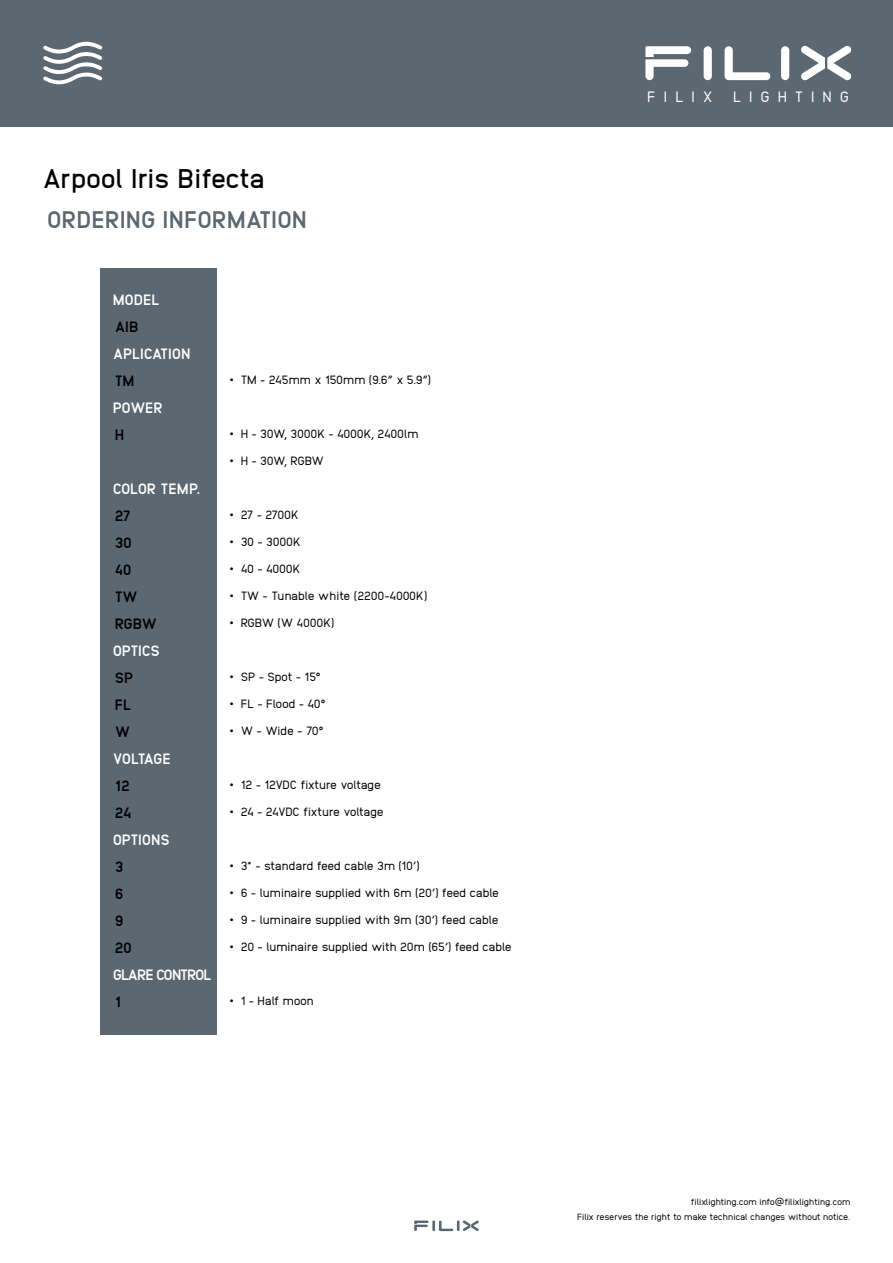
<style>
.page{position:relative;width:893px;height:1263px;background:#fff}
.page>*{position:absolute;margin:0;border:0;box-sizing:border-box;transform-origin:0 0}
.t1{font:700 27px "Anodina";letter-spacing:-.04em;color:#000}
.t2{font:800 24px "Anodina";letter-spacing:-.01em;color:#5b6771}
.t3{font:800 15px "Anodina";letter-spacing:-.02em;color:#fff}
.t4{font:800 15px/27px "Anodina";letter-spacing:-.02em;color:#000}
.t5{font:15px "Anodina";letter-spacing:.53em;color:#fff}
.t6{font:800 15px "Anodina";letter-spacing:-.08em;color:#fff}
.t7{font:800 15px/27px "Anodina";letter-spacing:-.04em;color:#000}
.t8{font:800 15px "Anodina";letter-spacing:-.07em;color:#fff}
.t9{font:12px "Anodina";letter-spacing:-.02em;color:#000}
.t10{font:12px "Anodina";letter-spacing:.01em;color:#000}
.t11{font:12px "Anodina";letter-spacing:-.04em;color:#000}
.t12{font:9px/15px "Anodina";letter-spacing:-.02em;color:#000;text-align:right}
</style>
<div class="page">
<div style="left:0;top:0;width:893px;height:126px;background:#5b6771"></div>
<div style="left:704px;top:46px;width:8px;height:34px;background:#fff;border-radius:4px"></div>
<svg style="left:725px;top:46px;width:45px;height:34px"></svg>
<div style="left:781px;top:46px;width:8px;height:34px;background:#fff;border-radius:4px"></div>
<svg style="left:801px;top:45px;width:51px;height:36px"></svg>
<svg style="left:645px;top:46px;width:46px;height:34px"></svg>
<svg style="left:43px;top:41px;width:60px;height:44px"></svg>
<div style="left:100px;top:268px;width:117px;height:766px;background:#5b6771"></div>
<svg style="left:414px;top:1220px;width:65px;height:11px"></svg>
<h1 class="t1" style="left:43px;top:159px;width:224px">Arpool Iris Bifecta</h1>
<h2 class="t2" style="left:47px;top:202px;width:262px">ORDERING INFORMATION</h2>
<p class="t3" style="left:113px;top:289px;width:49px">MODEL</p>
<p class="t4" style="left:115px;top:313px;width:25px">AIB</p>
<p class="t3" style="left:113px;top:343px;width:79px">APLICATION</p>
<p class="t4" style="left:115px;top:367px;width:21px">TM</p>
<p class="t3" style="left:113px;top:397px;width:52px">POWER</p>
<p class="t4" style="left:115px;top:421px;width:11px">H</p>
<p class="t3" style="left:113px;top:478px;width:89px">COLOR TEMP.</p>
<p class="t7" style="left:115px;top:502px;width:44px">27<br>30<br>40<br>TW<br>RGBW</p>
<p class="t3" style="left:113px;top:640px;width:49px">OPTICS</p>
<p class="t4" style="left:115px;top:664px;width:20px">SP<br>FL<br>W</p>
<p class="t8" style="left:113px;top:748px;width:59px">VOLTAGE</p>
<p class="t4" style="left:115px;top:772px;width:18px">12<br>24</p>
<p class="t3" style="left:113px;top:829px;width:59px">OPTIONS</p>
<p class="t4" style="left:115px;top:853px;width:19px">3<br>6<br>9<br>20</p>
<p class="t6" style="left:113px;top:964px;width:101px">GLARE CONTROL</p>
<p class="t4" style="left:115px;top:988px;width:8px">1</p>
<p class="t10" style="left:230px;top:371px;width:203px">• TM - 245mm x 150mm (9.6” x 5.9”)</p>
<p class="t9" style="left:230px;top:425px;width:190px">• H - 30W, 3000K - 4000K, 2400lm</p>
<p class="t9" style="left:230px;top:452px;width:96px">• H - 30W, RGBW</p>
<p class="t9" style="left:230px;top:506px;width:71px">• 27 - 2700K</p>
<p class="t9" style="left:230px;top:533px;width:73px">• 30 - 3000K</p>
<p class="t9" style="left:230px;top:560px;width:72px">• 40 - 4000K</p>
<p class="t9" style="left:230px;top:587px;width:199px">• TW - Tunable white (2200-4000K)</p>
<p class="t9" style="left:230px;top:614px;width:106px">• RGBW (W 4000K)</p>
<p class="t9" style="left:230px;top:668px;width:93px">• SP - Spot - 15°</p>
<p class="t9" style="left:230px;top:695px;width:98px">• FL - Flood - 40°</p>
<p class="t9" style="left:230px;top:722px;width:96px">• W - Wide - 70°</p>
<p class="t9" style="left:230px;top:776px;width:153px">• 12 - 12VDC fixture voltage</p>
<p class="t11" style="left:230px;top:803px;width:156px">• 24 - 24VDC fixture voltage</p>
<p class="t9" style="left:230px;top:857px;width:191px">• 3* - standard feed cable 3m (10’)</p>
<p class="t9" style="left:230px;top:884px;width:271px">• 6 - luminaire supplied with 6m (20’) feed cable</p>
<p class="t9" style="left:230px;top:911px;width:270px">• 9 - luminaire supplied with 9m (30’) feed cable</p>
<p class="t9" style="left:230px;top:938px;width:284px">• 20 - luminaire supplied with 20m (65’) feed cable</p>
<p class="t9" style="left:230px;top:992px;width:86px">• 1 - Half moon</p>
<p class="t5" style="left:647px;top:86px;width:67px">FILIX</p>
<p class="t5" style="left:733px;top:86px;width:118px">LIGHTING</p>
<p class="t12" style="left:577px;top:1194px;width:275px">filixlighting.com info@filixlighting.com<br>Filix reserves the right to make technical changes without notice.</p>
</div>
